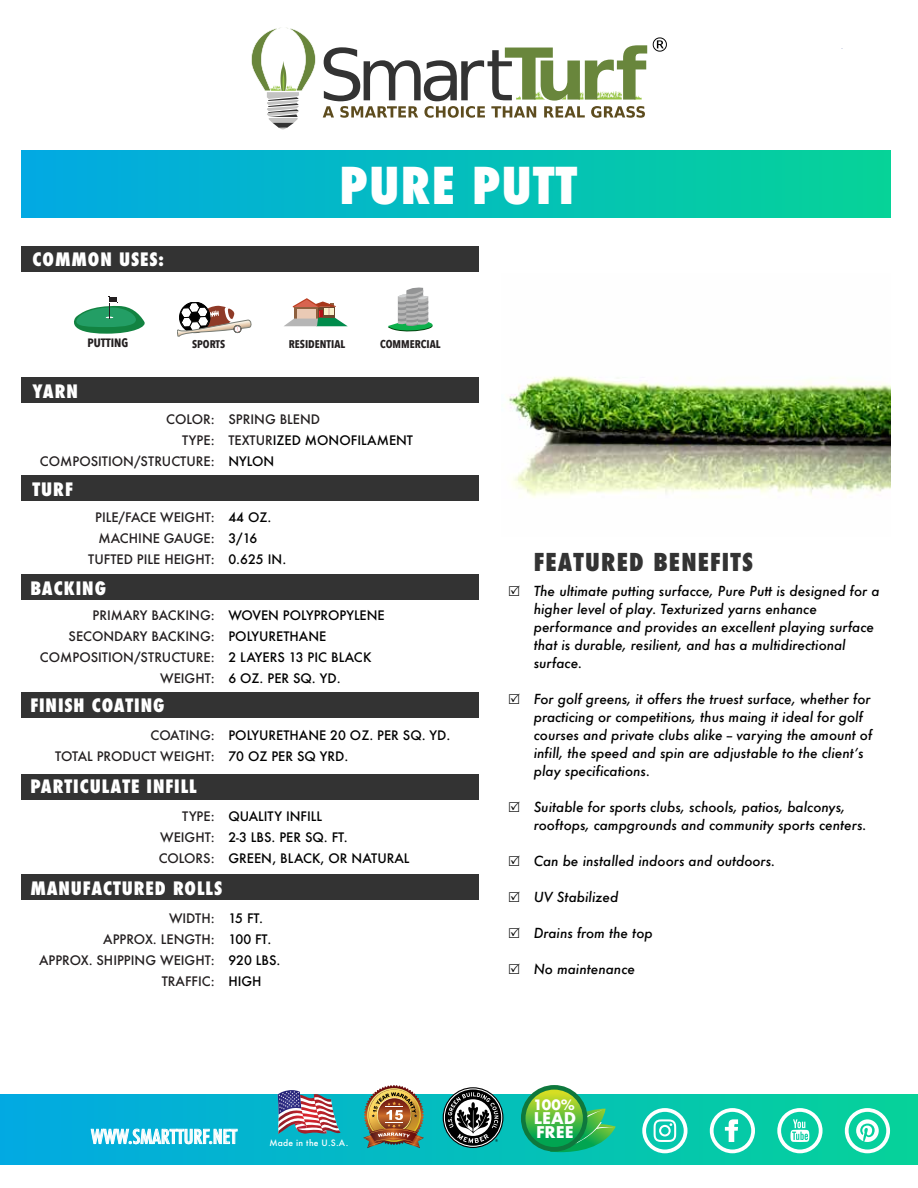
<style>
.page{position:relative;width:918px;height:1188px;background:#fff}
.page>*{position:absolute;margin:0;border:0;box-sizing:border-box;transform-origin:0 0}
.t1{font:800 condensed 49.35px "Futura";letter-spacing:.025em;color:#fff}
.t2{font:800 condensed 24px "Futura";letter-spacing:.05em;color:#333}
.t3{font:500 condensed 18.9px "Futura";color:#fff;scale:1.11 1}
.t4{font:800 condensed 18px "Futura";letter-spacing:.05em;color:#fff}
.t5{font:700 15.75px/14.1px "Futura";color:#fff}
.t6{font:700 13.95px "Futura";color:#fff}
.t7{font:italic 500 13.5px/18px "Futura";color:#000}
.t8{font:500 12.75px/21px "Futura";color:#231f20;text-align:right}
.t9{font:500 12.75px/21px "Futura";color:#000}
.t10{font:700 12.15px "Avenir Next Condensed";color:#231f20}
.t11{font:700 11.1px "Avenir Next Condensed";color:#231f20}
.t12{font:500 8.55px "Futura";letter-spacing:.025em;color:#fff}
.s1{color:#231f20}
</style>
<div class="page">
<div style="left:0;top:1095px;width:918px;height:70px;background:linear-gradient(to right,#02a9e2,#06d299)"></div>
<div style="left:22px;top:150px;width:868px;height:68px;background:linear-gradient(to right,#02a9e3,#06d398)"></div>
<div style="left:22px;top:246px;width:457px;height:26px;background:#333"></div>
<div style="left:22px;top:475px;width:457px;height:26px;background:#333"></div>
<div style="left:22px;top:574px;width:457px;height:26px;background:#333"></div>
<div style="left:22px;top:692px;width:457px;height:26px;background:#333"></div>
<div style="left:22px;top:774px;width:457px;height:26px;background:#333"></div>
<div style="left:22px;top:874px;width:457px;height:26px;background:#333"></div>
<div style="left:22px;top:377px;width:457px;height:26px;background:#333"></div>
<svg style="left:845px;top:1108px;width:45px;height:45px"></svg>
<svg style="left:710px;top:1108px;width:45px;height:45px"></svg>
<svg style="left:642px;top:1108px;width:46px;height:45px"></svg>
<svg style="left:777px;top:1108px;width:46px;height:45px"></svg>
<svg style="left:323px;top:45px;width:324px;height:73px"></svg>
<svg style="left:251px;top:27px;width:65px;height:102px"></svg>
<svg style="left:653px;top:37px;width:14px;height:15px"></svg>
<svg style="left:91px;top:1129px;width:147px;height:19px;background:#5ecde4"></svg>
<svg style="left:74px;top:297px;width:71px;height:37px"></svg>
<svg style="left:177px;top:302px;width:75px;height:35px"></svg>
<div style="left:234px;top:326px;width:7px;height:7px;border:1px solid #7a7e76;border-radius:50%"></div>
<svg style="left:284px;top:298px;width:63px;height:28px"></svg>
<svg style="left:388px;top:287px;width:45px;height:45px"></svg>
<img style="left:363px;top:1085px;width:61px;height:63px">
<svg style="left:278px;top:1090px;width:63px;height:44px"></svg>
<svg style="left:443px;top:1087px;width:60px;height:61px"></svg>
<svg style="left:560px;top:1109px;width:56px;height:43px"></svg>
<svg style="left:521px;top:1085px;width:66px;height:67px"></svg>
<div style="left:526px;top:1090px;width:57px;height:57px;background:linear-gradient(to bottom,#dbe022,#009c58);border-radius:29px"></div>
<img style="left:508px;top:376px;width:382px;height:122px">
<h3 class="t4" style="left:33px;top:247px;width:133px">COMMON USES:</h3>
<h1 class="t1" style="left:340px;top:152px;width:239px">PURE PUTT</h1>
<p class="t10" style="left:87px;top:336px;width:42px">PUTTING</p>
<p class="t11" style="left:192px;top:337px;width:35px">SPORTS</p>
<p class="t11" style="left:289px;top:337px;width:58px">RESIDENTIAL</p>
<p class="t11" style="left:380px;top:337px;width:62px">COMMERCIAL</p>
<h3 class="t4" style="left:33px;top:380px;width:47px">YARN</h3>
<p class="t8" style="left:40px;top:409px;width:176px">COLOR:<br>TYPE:<br>COMPOSITION/STRUCTURE:</p>
<h3 class="t4" style="left:33px;top:477px;width:42px">TURF</h3>
<p class="t8" style="left:88px;top:507px;width:128px">PILE/FACE WEIGHT:<br>MACHINE GAUGE:<br>TUFTED PILE HEIGHT:</p>
<h3 class="t4" style="left:30px;top:576px;width:77px">BACKING</h3>
<p class="t8" style="left:40px;top:605px;width:176px">PRIMARY BACKING:<br>SECONDARY BACKING:<br>COMPOSITION/STRUCTURE:<br>WEIGHT:</p>
<h3 class="t4" style="left:30px;top:693px;width:136px">FINISH COATING</h3>
<p class="t8" style="left:55px;top:725px;width:161px">COATING:<br>TOTAL PRODUCT WEIGHT:</p>
<h3 class="t4" style="left:30px;top:774px;width:168px">PARTICULATE INFILL</h3>
<p class="t8" style="left:159px;top:805px;width:57px;text-align:justify;text-indent:24px">TYPE:<br>WEIGHT:<br>COLORS:</p>
<p class="t9" style="left:228px;top:409px;width:186px"><span class="s1">SPRING BLEND<br>TEXTUR</span>IZED MONOFILAMENT<br>NYLON</p>
<p class="t9" style="left:228px;top:507px;width:60px">44 OZ.<br>3/16<br>0.625 IN.</p>
<p class="t9" style="left:228px;top:605px;width:158px">WOVEN POLYPROPYLENE<br>POLYURETHANE<br>2 LAYERS 13 PIC BLACK<br>6 OZ. PER SQ. YD.</p>
<p class="t9" style="left:228px;top:725px;width:224px">POLYURETHANE 20 OZ. PER SQ. YD.<br>70 OZ PER SQ YRD.</p>
<p class="t9" style="left:228px;top:806px;width:183px">QUALITY INFILL<br>2-3 LBS. PER SQ. FT.<br>GREEN, BLACK, OR NATURAL</p>
<h3 class="t4" style="left:30px;top:876px;width:193px">MANUFACTURED ROLLS</h3>
<p class="t8" style="left:39px;top:908px;width:177px">WIDTH:<br>APPROX. LENGTH:<br>APPROX. SHIPPING WEIGHT:<br>TRAFFIC:</p>
<p class="t9" style="left:228px;top:908px;width:54px">15 FT.<br>100 FT.<br>920 LBS.<br>HIGH</p>
<h3 class="t3" style="left:91px;top:1124px;width:133px">WWW.SMARTTURF.NET</h3>
<p class="t12" style="left:269px;top:1137px;width:80px">Made in the U.S.A.</p>
<h2 class="t2" style="left:534px;top:546px;width:221px">FEATURED BENEFITS</h2>
<p class="t7" style="left:534px;top:582px;width:347px">The ultimate putting surfacce, Pure Putt is designed for a higher level of play. Texturized yarns enhance performance and provides an excellent playing surface that is durable, resilient, and has a multidirectional surface.</p>
<p class="t7" style="left:534px;top:690px;width:340px">For golf greens, it offers the truest surface, whether for practicing or competitions, thus maing it ideal for golf courses and private clubs alike -- varying the amount of infill, the speed and spin are adjustable to the clientʼs play specifications.</p>
<p class="t7" style="left:534px;top:798px;width:334px">Suitable for sports clubs, schools, patios, balconys, rooftops, campgrounds and community sports centers.</p>
<p class="t7" style="left:534px;top:852px;width:243px">Can be installed indoors and outdoors.</p>
<p class="t7" style="left:534px;top:888px;width:86px">UV Stabilized</p>
<p class="t7" style="left:534px;top:924px;width:121px">Drains from the top</p>
<p class="t7" style="left:534px;top:960px;width:103px">No maintenance</p>
<p class="t6" style="left:533px;top:1095px;width:43px">100%</p>
<p class="t5" style="left:534px;top:1111px;width:44px">LEAD<br>FREE</p>
</div>
